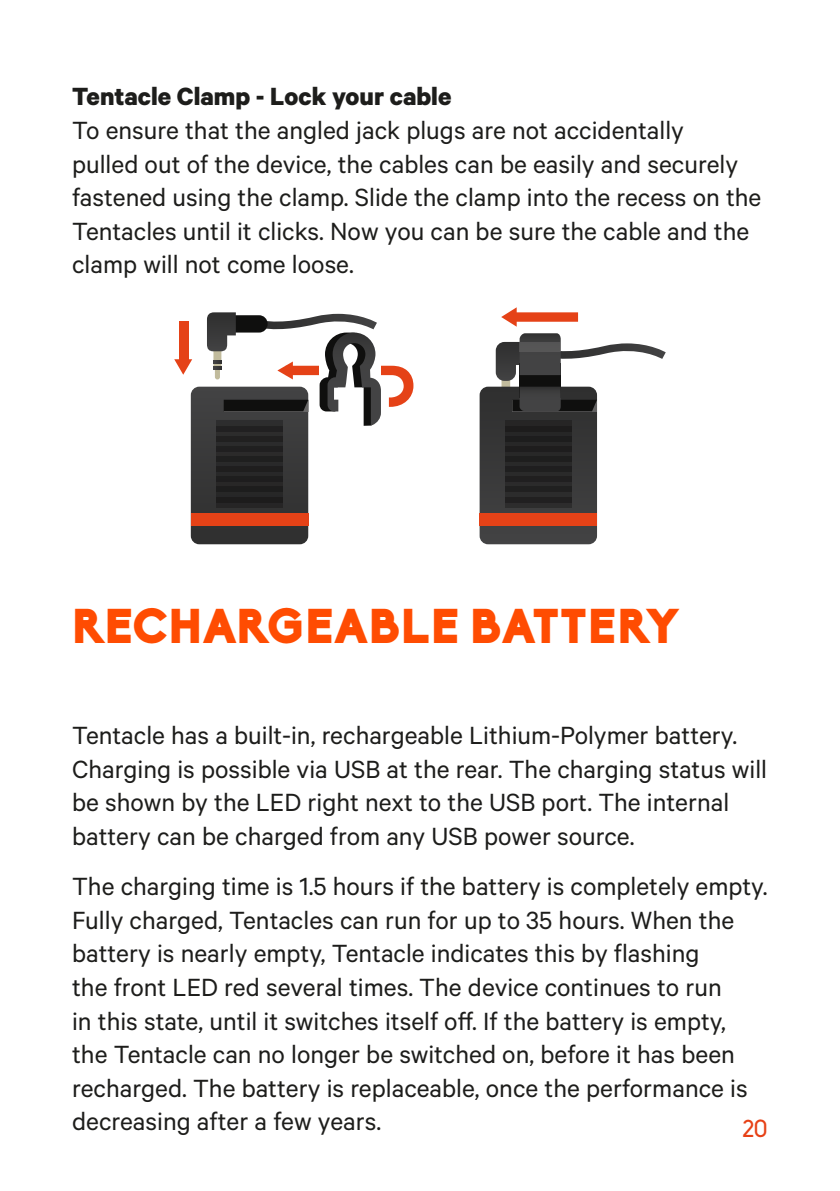
<style>
.page{position:relative;width:840px;height:1191px;background:#fff}
.page>*{position:absolute;margin:0;border:0;box-sizing:border-box;transform-origin:0 0}
.t1{font:900 48px "Biko";color:#ff4c02}
.t2{font:28px/33.6px "Calibre";color:#1d1d1b}
.t3{font:700 28px "Calibre";color:#1d1d1b}
.t4{font:24px "Biko";color:#e74116}
</style>
<div class="page">
<svg style="left:174px;top:312px;width:239px;height:232px"></svg>
<svg style="left:501px;top:370px;width:9px;height:36px"></svg>
<div style="left:519px;top:363px;width:41px;height:34px;background:#0f0f0e"></div>
<svg style="left:495px;top:333px;width:170px;height:48px"></svg>
<svg style="left:479px;top:387px;width:117px;height:157px;background:#413330"></svg>
<svg style="left:501px;top:307px;width:76px;height:20px"></svg>
<div style="left:519px;top:342px;width:41px;height:9px;background:#565556"></div>
<p class="t3" style="left:72px;top:79px;width:381px">Tentacle Clamp - Lock your cable</p>
<p class="t2" style="left:72px;top:112px;width:690px">To ensure that the angled jack plugs are not accidentally<br>pulled out of the device, the cables can be easily and securely fastened using the clamp. Slide the clamp into the recess on the Tentacles until it clicks. Now you can be sure the cable and the clamp will not come loose.</p>
<h1 class="t1" style="left:72px;top:596px;width:609px">RECHARGEABLE BATTERY</h1>
<p class="t2" style="left:72px;top:717px;width:696px">Tentacle has a built-in, rechargeable Lithium-Polymer battery.<br>Charging is possible via USB at the rear. The charging status will be shown by the LED right next to the USB port. The internal battery can be charged from any USB power source.</p>
<p class="t2" style="left:72px;top:868px;width:696px">The charging time is 1.5 hours if the battery is completely empty.<br>Fully charged, Tentacles can run for up to 35 hours. When the battery is nearly empty, Tentacle indicates this by flashing<br>the front LED red several times. The device continues to run<br>in this state, until it switches itself off. If the battery is empty, the Tentacle can no longer be switched on, before it has been recharged. The battery is replaceable, once the performance is decreasing after a few years.</p>
<p class="t4" style="left:742px;top:1115px;width:27px">20</p>
</div>
